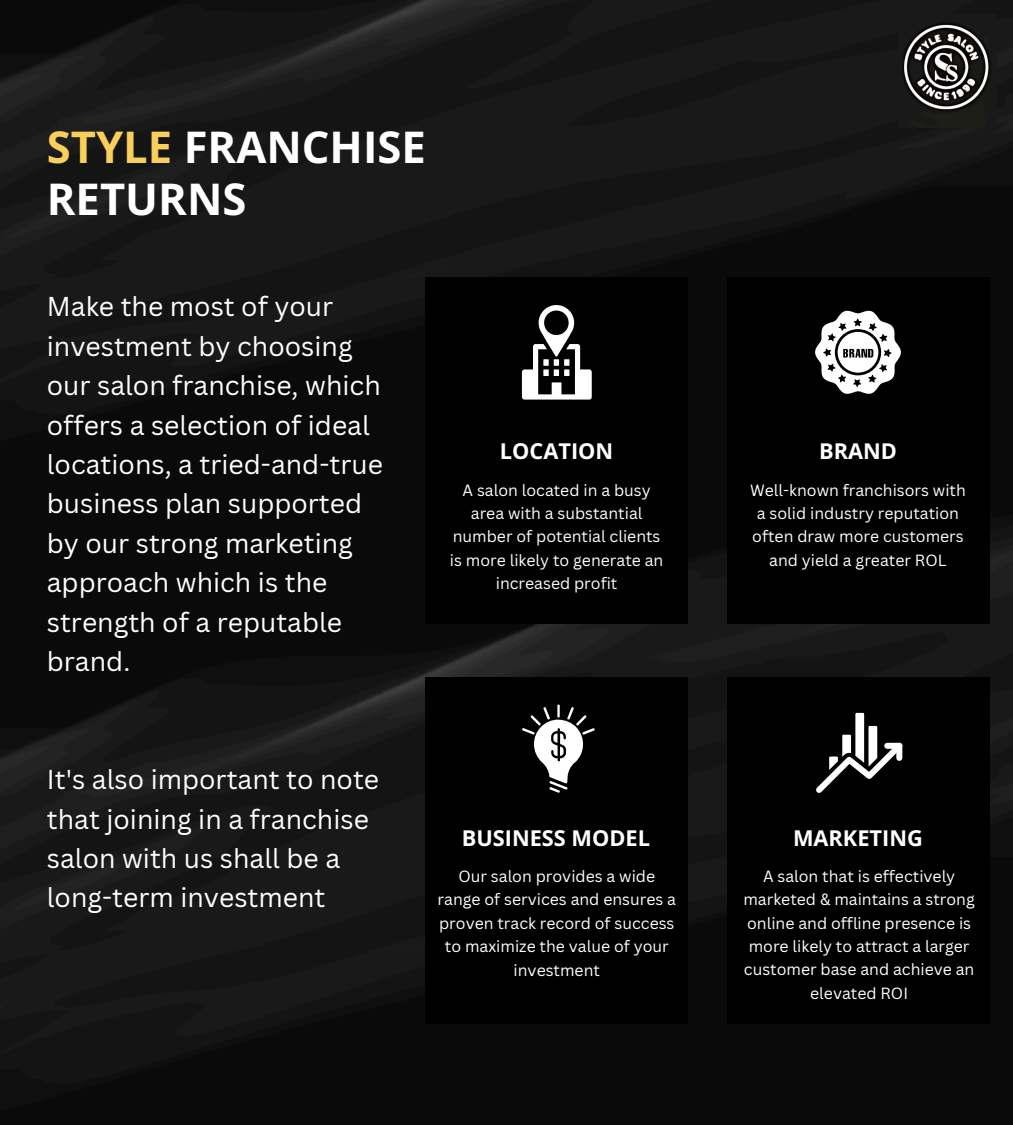
<style>
.page{position:relative;width:1013px;height:1125px;background:#fff}
.page>*{position:absolute;margin:0;border:0;box-sizing:border-box;transform-origin:0 0}
.t1{font:700 43.56px/52.6px "Open Sans";color:#fff}
.t2{font:26.55px/39.4px "Canva Sans";color:#fff}
.t3{font:700 21.78px "Open Sans";color:#fff}
.t4{font:15.81px/23.4px "Canva Sans";color:#fff;text-align:center}
.s1{color:#f8cf5b}
</style>
<div class="page">
<img style="left:0;top:0;width:1012px;height:1125px">
<div style="left:425px;top:278px;width:263px;height:346px;background:#000"></div>
<div style="left:726px;top:278px;width:263px;height:346px;background:#000"></div>
<div style="left:425px;top:677px;width:263px;height:347px;background:#000"></div>
<div style="left:726px;top:677px;width:263px;height:347px;background:#000"></div>
<svg style="left:522px;top:305px;width:69px;height:95px"></svg>
<svg style="left:815px;top:311px;width:85px;height:83px"></svg>
<svg style="left:522px;top:705px;width:72px;height:88px"></svg>
<svg style="left:816px;top:713px;width:86px;height:80px"></svg>
<img style="left:898px;top:14px;width:98px;height:113px">
<h1 class="t1" style="left:47px;top:119px;width:380px"><span class="s1">STYLE</span> FRANCHISE<br>RETURNS</h1>
<p class="t2" style="left:47px;top:286px;width:337px">Make the most of your investment by choosing our salon franchise, which offers a selection of ideal locations, a tried-and-true business plan supported by our strong marketing approach which is the strength of a reputable brand.</p>
<h2 class="t3" style="left:500px;top:436px;width:115px">LOCATION</h2>
<p class="t3" style="left:819px;top:436px;width:79px">BRAND</p>
<h3 class="t4" style="left:450px;top:478px;width:215px">A salon located in a busy area with a substantial number of potential clients is more likely to generate an increased profit</h3>
<p class="t4" style="left:750px;top:478px;width:217px">Well-known franchisors with a solid industry reputation often draw more customers and yield a greater ROL</p>
<h2 class="t2" style="left:47px;top:759px;width:334px">It's also important to note that joining in a franchise salon with us shall be a long-term investment</h2>
<p class="t3" style="left:461px;top:822px;width:190px">BUSINESS MODEL</p>
<p class="t4" style="left:437px;top:864px;width:240px">Our salon provides a wide range of services and ensures a proven track record of success to maximize the value of your investment</p>
<p class="t3" style="left:793px;top:822px;width:131px">MARKETING</p>
<h3 class="t4" style="left:743px;top:864px;width:233px">A salon that is effectively marketed &amp; maintains a strong online and offline presence is more likely to attract a larger customer base and achieve an elevated ROI</h3>
</div>
